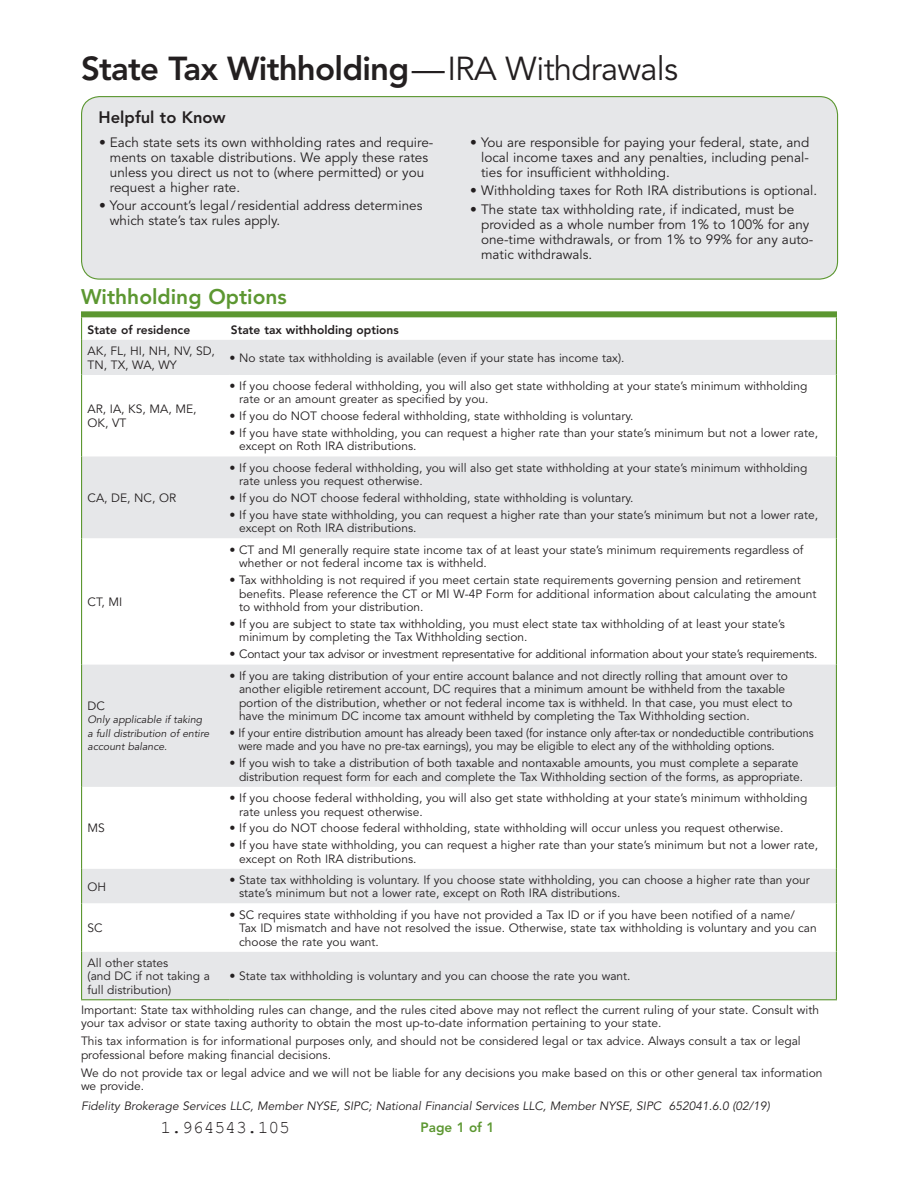
<style>
.page{position:relative;width:918px;height:1188px;background:#fff}
.page>*{position:absolute;margin:0;border:0;box-sizing:border-box;transform-origin:0 0}
.t1{font:800 33px "Avenir";letter-spacing:-.025em;color:#231f20}
.t2{font:800 21px "Avenir";color:#5c9731}
.t3{font:18px "Courier New";color:#231f20}
.t4{font:800 16.5px "Avenir";color:#231f20}
.t5{font:13.5px/15px "Avenir";color:#231f20}
.t6{font:800 13.5px "Avenir";color:#5c9731}
.t7{font:12px/13.5px "Avenir";color:#231f20}
.t8{font:12px/13.5px "Avenir";color:#231f20;scale:.95 1}
.t9{font:italic 12px "Avenir";color:#231f20}
.t10{font:12px "Avenir";letter-spacing:-.02em;color:#231f20}
.t11{font:800 12px "Avenir";color:#231f20}
.t12{font:italic 10.5px/13.5px "Avenir";color:#231f20}
.s1{font-weight:400}
</style>
<div class="page">
<div style="left:81px;top:311px;width:756px;height:6px;background:#5c9731"></div>
<div style="left:82px;top:97px;width:756px;height:182px;background:#e6e7e9;border-radius:18px"></div>
<div style="left:81px;top:96px;width:757px;height:184px;border:1px solid #5c9731;border-radius:18px"></div>
<svg style="left:82px;top:340px;width:754px;height:659px;fill:#e6e7e9"></svg>
<svg style="left:82px;top:538px;width:754px;height:414px"></svg>
<hr style="left:82px;top:374px;width:148px;height:1px;background:#e6e7e9">
<hr style="left:230px;top:374px;width:606px;height:1px;background:#e6e7e9">
<svg style="left:836px;top:317px;width:1px;height:23px"></svg>
<hr style="left:836px;top:375px;width:1px;height:81px;background:#5c9731">
<hr style="left:836px;top:340px;width:1px;height:35px;background:#5c9731">
<svg style="left:81px;top:317px;width:1px;height:23px"></svg>
<hr style="left:81px;top:340px;width:1px;height:35px;background:#5c9731">
<hr style="left:81px;top:375px;width:1px;height:81px;background:#5c9731">
<hr style="left:81px;top:456px;width:1px;height:82px;background:#5c9731">
<hr style="left:81px;top:664px;width:1px;height:123px;background:#5c9731">
<hr style="left:81px;top:903px;width:1px;height:49px;background:#5c9731">
<hr style="left:81px;top:538px;width:1px;height:126px;background:#5c9731">
<hr style="left:836px;top:538px;width:1px;height:126px;background:#5c9731">
<hr style="left:81px;top:787px;width:1px;height:82px;background:#5c9731">
<hr style="left:836px;top:787px;width:1px;height:82px;background:#5c9731">
<hr style="left:81px;top:869px;width:1px;height:34px;background:#5c9731">
<hr style="left:836px;top:869px;width:1px;height:34px;background:#5c9731">
<hr style="left:836px;top:456px;width:1px;height:82px;background:#5c9731">
<hr style="left:836px;top:664px;width:1px;height:123px;background:#5c9731">
<hr style="left:836px;top:903px;width:1px;height:49px;background:#5c9731">
<hr style="left:81px;top:952px;width:1px;height:47px;background:#5c9731">
<hr style="left:836px;top:952px;width:1px;height:47px;background:#5c9731">
<hr style="left:81px;top:999px;width:149px;height:1px;background:#5c9731">
<hr style="left:230px;top:999px;width:607px;height:1px;background:#5c9731">
<h1 class="t1" style="left:81px;top:49px;width:599px">State Tax Withholding<span class="s1">—IRA Withdrawals</span></h1>
<h3 class="t4" style="left:99px;top:108px;width:129px">Helpful to Know</h3>
<p class="t5" style="left:110px;top:135px;width:325px;text-indent:-11px">• Each state sets its own withholding rates and require&shy;ments on taxable distributions. We apply these rates unless you direct us not to (where permitted) or you request a higher rate.</p>
<p class="t5" style="left:110px;top:199px;width:314px;text-indent:-11px">• Your account’s legal/residential address determines which state’s tax rules apply.</p>
<p class="t5" style="left:481px;top:135px;width:330px;text-align:justify;text-indent:-11px">• You are responsible for paying your federal, state, and local income taxes and any penalties, including penal&shy;ties for insufficient withholding.</p>
<p class="t5" style="left:470px;top:184px;width:348px">• Withholding taxes for Roth IRA distributions is optional.</p>
<p class="t5" style="left:481px;top:202px;width:334px;text-indent:-11px">• The state tax withholding rate, if indicated, must be provided as a whole number from 1% to 100% for any one-time withdrawals, or from 1% to 99% for any auto&shy;matic withdrawals.</p>
<h2 class="t2" style="left:81px;top:284px;width:207px">Withholding Options</h2>
<p class="t11" style="left:88px;top:323px;width:104px">State of residence</p>
<p class="t11" style="left:231px;top:323px;width:169px">State tax withholding options</p>
<p class="t7" style="left:88px;top:344px;width:129px">AK, FL, HI, NH, NV, SD,<br>TN, TX, WA, WY</p>
<p class="t7" style="left:229px;top:351px;width:397px">• No state tax withholding is available (even if your state has income tax).</p>
<p class="t7" style="left:88px;top:403px;width:111px">AR, IA, KS, MA, ME,<br>OK, VT</p>
<p class="t7" style="left:239px;top:379px;width:570px;text-indent:-10px">• If you choose federal withholding, you will also get state withholding at your state’s minimum withholding rate or an amount greater as specified by you.</p>
<p class="t7" style="left:229px;top:410px;width:405px">• If you do NOT choose federal withholding, state withholding is voluntary.</p>
<p class="t7" style="left:239px;top:426px;width:580px;text-indent:-10px">• If you have state withholding, you can request a higher rate than your state’s minimum but not a lower rate, except on Roth IRA distributions.</p>
<p class="t7" style="left:88px;top:492px;width:90px">CA, DE, NC, OR</p>
<p class="t7" style="left:88px;top:595px;width:36px">CT, MI</p>
<p class="t7" style="left:88px;top:699px;width:19px">DC</p>
<p class="t12" style="left:88px;top:713px;width:123px">Only applicable if taking a full distribution of entire account balance.</p>
<p class="t7" style="left:88px;top:822px;width:19px">MS</p>
<p class="t7" style="left:239px;top:461px;width:570px;text-indent:-10px">• If you choose federal withholding, you will also get state withholding at your state’s minimum withholding rate unless you request otherwise.</p>
<p class="t7" style="left:229px;top:492px;width:405px">• If you do NOT choose federal withholding, state withholding is voluntary.</p>
<p class="t7" style="left:239px;top:508px;width:580px;text-indent:-10px">• If you have state withholding, you can request a higher rate than your state’s minimum but not a lower rate, except on Roth IRA distributions.</p>
<p class="t7" style="left:239px;top:543px;width:566px;text-indent:-10px">• CT and MI generally require state income tax of at least your state’s minimum requirements regardless of whether or not federal income tax is withheld.</p>
<p class="t7" style="left:239px;top:573px;width:579px;text-indent:-10px">• Tax withholding is not required if you meet certain state requirements governing pension and retirement benefits. Please reference the CT or MI W-4P Form for additional information about calculating the amount to withhold from your distribution.</p>
<p class="t7" style="left:239px;top:617px;width:547px;text-indent:-10px">• If you are subject to state tax withholding, you must elect state tax withholding of at least your state’s minimum by completing the Tax Withholding section.</p>
<p class="t10" style="left:229px;top:647px;width:589px">• Contact your tax advisor or investment representative for additional information about your state’s requirements.</p>
<p class="t7" style="left:239px;top:669px;width:555px;text-indent:-10px">• If you are taking distribution of your entire account balance and not directly rolling that amount over to another eligible retirement account, DC requires that a minimum amount be withheld from the taxable portion of the distribution, whether or not federal income tax is withheld. In that case, you must elect to have the minimum DC income tax amount withheld by completing the Tax Withholding section.</p>
<p class="t8" style="left:238px;top:726px;width:607px;text-indent:-9px">• If your entire distribution amount has already been taxed (for instance only after-tax or nondeductible contributions were made and you have no pre-tax earnings), you may be eligible to elect any of the withholding options.</p>
<p class="t7" style="left:239px;top:757px;width:566px;text-indent:-10px">• If you wish to take a distribution of both taxable and nontaxable amounts, you must complete a separate distribution request form for each and complete the Tax Withholding section of the forms, as appropriate.</p>
<p class="t7" style="left:239px;top:791px;width:570px;text-indent:-10px">• If you choose federal withholding, you will also get state withholding at your state’s minimum withholding rate unless you request otherwise.</p>
<p class="t7" style="left:230px;top:822px;width:555px">• If you do NOT choose federal withholding, state withholding will occur unless you request otherwise.</p>
<p class="t7" style="left:239px;top:839px;width:580px;text-indent:-10px">• If you have state withholding, you can request a higher rate than your state’s minimum but not a lower rate, except on Roth IRA distributions.</p>
<p class="t7" style="left:88px;top:880px;width:20px">OH</p>
<p class="t7" style="left:239px;top:873px;width:572px;text-indent:-10px">• State tax withholding is voluntary. If you choose state withholding, you can choose a higher rate than your state’s minimum but not a lower rate, except on Roth IRA distributions.</p>
<p class="t7" style="left:88px;top:922px;width:17px">SC</p>
<p class="t7" style="left:239px;top:908px;width:579px;text-indent:-10px">• SC requires state withholding if you have not provided a Tax ID or if you have been notified of a name/<br>Tax ID mismatch and have not resolved the issue. Otherwise, state tax withholding is voluntary and you can choose the rate you want.</p>
<p class="t7" style="left:88px;top:956px;width:124px">All other states<br>(and DC if not taking a full distribution)</p>
<p class="t7" style="left:230px;top:970px;width:403px">• State tax withholding is voluntary and you can choose the rate you want.</p>
<p class="t7" style="left:81px;top:1003px;width:740px">Important: State tax withholding rules can change, and the rules cited above may not reflect the current ruling of your state. Consult with your tax advisor or state taxing authority to obtain the most up-to-date information pertaining to your state.</p>
<p class="t7" style="left:81px;top:1035px;width:721px">This tax information is for informational purposes only, and should not be considered legal or tax advice. Always consult a tax or legal professional before making financial decisions.</p>
<p class="t7" style="left:81px;top:1066px;width:743px">We do not provide tax or legal advice and we will not be liable for any decisions you make based on this or other general tax information we provide.</p>
<p class="t9" style="left:81px;top:1099px;width:690px">Fidelity Brokerage Services LLC, Member NYSE, SIPC; National Financial Services LLC, Member NYSE, SIPC 652041.6.0 (02/19)</p>
<h3 class="t3" style="left:160px;top:1116px;width:131px">1.964543.105</h3>
<p class="t6" style="left:421px;top:1119px;width:75px">Page 1 of 1</p>
</div>
